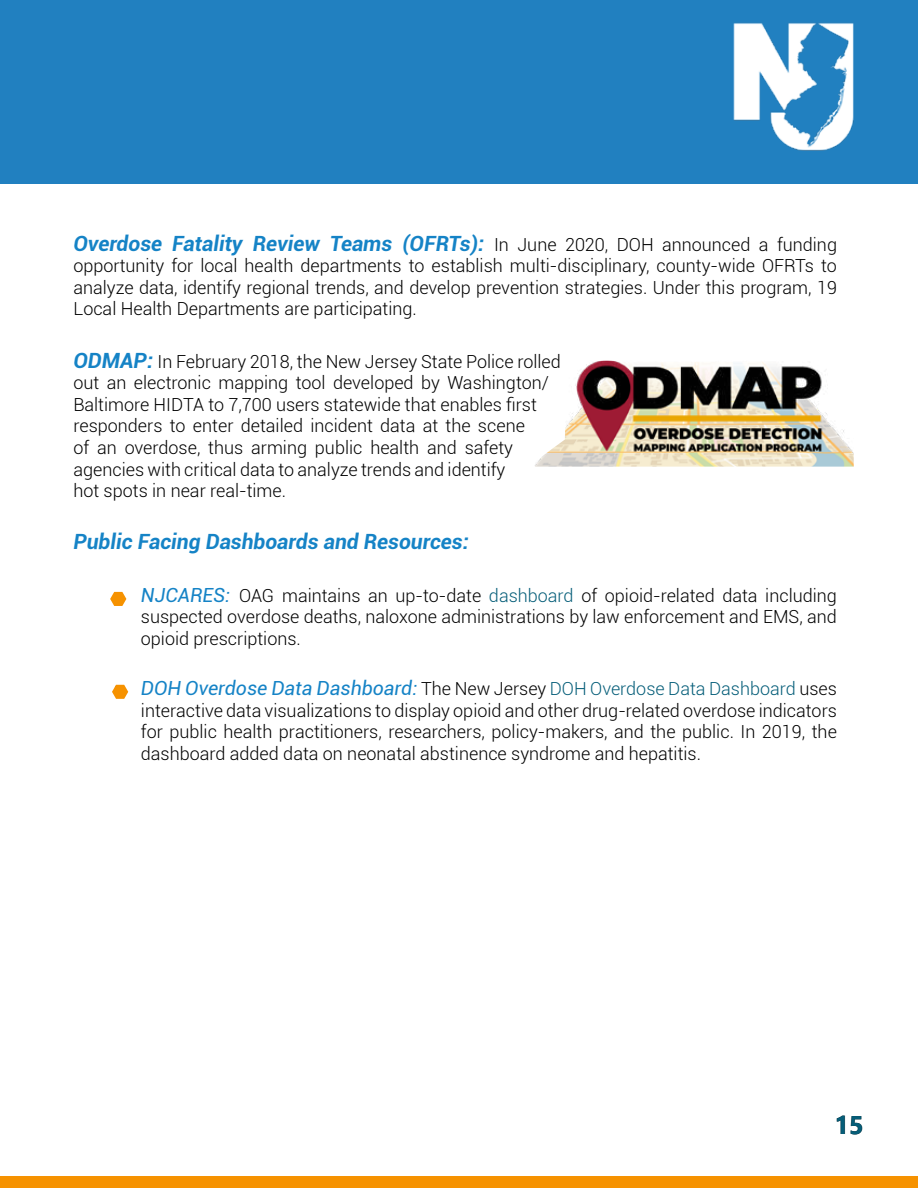
<style>
.page{position:relative;width:918px;height:1188px;background:#fff}
.page>*{position:absolute;margin:0;border:0;box-sizing:border-box;transform-origin:0 0}
.t1{font:700 25.5px "Segoe UI";color:#065e79}
.t2{font:italic 700 21px "Roboto";color:#1583c6}
.t3{font:italic 19.5px "Roboto";color:#1583c6}
.t4{font:300 18px/21.6px "Roboto";color:#000;text-align:justify}
.s1{font-weight:300;font-style:normal;font-size:18px;color:#000}
.s2{font-weight:700;font-style:italic;font-size:21px;color:#1583c6}
.s3{font-weight:400;font-style:italic;font-size:19.5px}
.s4{font-weight:400;font-style:italic;font-size:19.5px;color:#1583c6}
.s5{color:#065e79}
.s6{color:#000}
.s7{font-weight:300;font-style:normal;font-size:18px;color:#065e79}
</style>
<div class="page">
<div style="left:0;top:0;width:918px;height:184px;background:#2180c0"></div>
<img style="left:733px;top:23px;width:121px;height:128px">
<div style="left:0;top:1176px;width:918px;height:12px;background:#f69200"></div>
<svg style="left:110px;top:592px;width:16px;height:14px"></svg>
<svg style="left:112px;top:685px;width:16px;height:14px"></svg>
<img style="left:535px;top:361px;width:319px;height:106px">
<p class="t2" style="left:73px;top:228px;width:765px">Overdose Fatality Review Teams (OFRTs): <span class="s1">In June 2020, DOH announced a funding</span></p>
<p class="t4" style="left:73px;top:254px;width:765px">opportunity for local health departments to establish multi-disciplinary, county-wide OFRTs to analyze data, identify regional trends, and develop prevention strategies. Under this program, 19<br>Local Health Departments are participating.</p>
<p class="t4" style="left:73px;top:350px;width:489px;text-align:left"><span class="s2">ODMAP:</span> In February 2018, the New Jersey State Police rolled out an electronic mapping tool developed by Washington/ Baltimore HIDTA to 7,700 users statewide that enables first responders to enter detailed incident data at the scene<br>of an overdose, thus arming public health and safety agencies with critical data to analyze trends and identify<br>hot spots in near real-time.</p>
<p class="t2" style="left:73px;top:527px;width:397px">Public Facing Dashboards and Resources:</p>
<p class="t4" style="left:141px;top:584px;width:698px;text-indent:-27px"><span class="s3">•</span> <span class="s4">NJCARES:</span> OAG maintains an up-to-date <span class="s5">dashboard</span> of opioid-related data including suspected overdose deaths, naloxone administrations by law enforcement and EMS, and opioid prescriptions.</p>
<p class="t3" style="left:114px;top:675px;width:725px"><span class="s6">•</span> DOH Overdose Data Dashboard: <span class="s1">The New Jersey</span> <span class="s7">DOH Overdose Data Dashboard</span> <span class="s1">uses</span></p>
<p class="t4" style="left:141px;top:699px;width:698px">interactive data visualizations to display opioid and other drug-related overdose indicators for public health practitioners, researchers, policy-makers, and the public. In 2019, the dashboard added data on neonatal abstinence syndrome and hepatitis.</p>
<h1 class="t1" style="left:835px;top:1101px;width:31px">15</h1>
</div>
